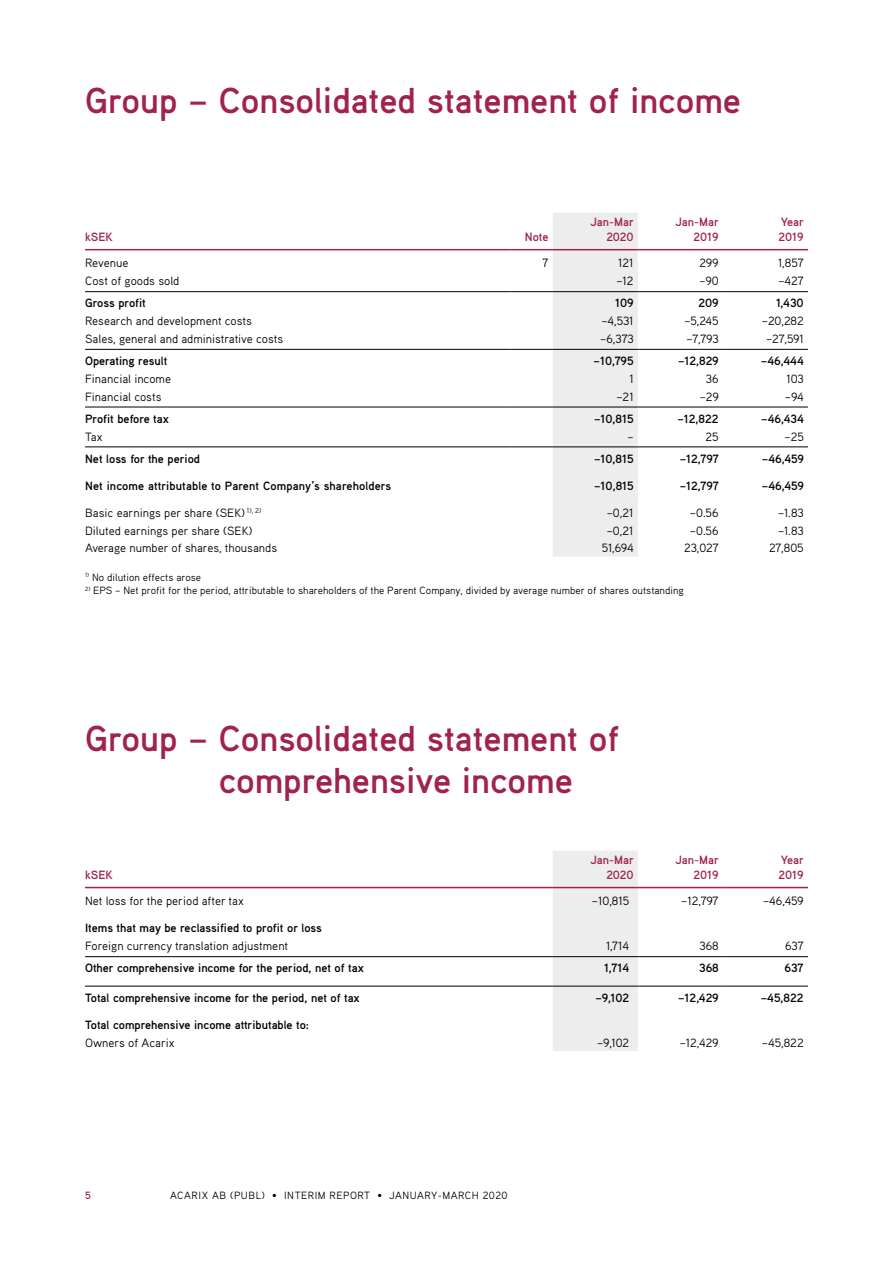
<style>
.page{position:relative;width:893px;height:1263px;background:#fff}
.page>*{position:absolute;margin:0;border:0;box-sizing:border-box;transform-origin:0 0}
.t1{font:700 36px/42px "Aaux Pro OT";color:#a1224c}
.t2{font:12px "Aaux Pro OT";color:#000}
.t3{font:700 12px "Aaux Pro OT";color:#000}
.t4{font:700 12px/15px "Aaux Pro OT";color:#a1224c;text-align:right}
.t5{font:10.5px "Aaux Pro OT";color:#000}
.t6{font:10.5px "Aaux Pro OT";letter-spacing:.05em;color:#000}
.t7{font:700 10.5px "Aaux Pro OT";color:#a1224c}
</style>
<div class="page">
<div style="left:553px;top:213px;width:85px;height:344px;background:#ededed"></div>
<hr style="left:638px;top:249px;width:85px;height:1px;background:#a1224c">
<hr style="left:638px;top:291px;width:85px;height:1px;background:#000">
<hr style="left:638px;top:349px;width:85px;height:1px;background:#000">
<hr style="left:638px;top:407px;width:85px;height:1px;background:#000">
<hr style="left:638px;top:447px;width:85px;height:1px;background:#000">
<hr style="left:85px;top:291px;width:425px;height:1px;background:#000">
<hr style="left:510px;top:291px;width:43px;height:1px;background:#000">
<hr style="left:553px;top:291px;width:85px;height:1px;background:#000">
<hr style="left:723px;top:291px;width:85px;height:1px;background:#000">
<hr style="left:85px;top:349px;width:425px;height:1px;background:#000">
<hr style="left:510px;top:349px;width:43px;height:1px;background:#000">
<hr style="left:553px;top:349px;width:85px;height:1px;background:#000">
<hr style="left:723px;top:349px;width:85px;height:1px;background:#000">
<hr style="left:85px;top:407px;width:425px;height:1px;background:#000">
<hr style="left:510px;top:407px;width:43px;height:1px;background:#000">
<hr style="left:553px;top:407px;width:85px;height:1px;background:#000">
<hr style="left:723px;top:407px;width:85px;height:1px;background:#000">
<hr style="left:85px;top:447px;width:425px;height:1px;background:#000">
<hr style="left:510px;top:447px;width:43px;height:1px;background:#000">
<hr style="left:553px;top:447px;width:85px;height:1px;background:#000">
<hr style="left:723px;top:447px;width:85px;height:1px;background:#000">
<hr style="left:85px;top:249px;width:425px;height:1px;background:#a1224c">
<hr style="left:510px;top:249px;width:43px;height:1px;background:#a1224c">
<hr style="left:553px;top:249px;width:85px;height:1px;background:#a1224c">
<hr style="left:723px;top:249px;width:85px;height:1px;background:#a1224c">
<div style="left:553px;top:851px;width:85px;height:200px;background:#ededed"></div>
<hr style="left:553px;top:986px;width:85px;height:1px;background:#000">
<hr style="left:638px;top:956px;width:85px;height:1px;background:#000">
<hr style="left:85px;top:986px;width:468px;height:1px;background:#000">
<hr style="left:638px;top:986px;width:85px;height:1px;background:#000">
<hr style="left:723px;top:986px;width:85px;height:1px;background:#000">
<hr style="left:85px;top:956px;width:468px;height:1px;background:#000">
<hr style="left:723px;top:956px;width:85px;height:1px;background:#000">
<hr style="left:553px;top:956px;width:85px;height:1px;background:#000">
<hr style="left:85px;top:887px;width:468px;height:1px;background:#a1224c">
<hr style="left:638px;top:887px;width:85px;height:1px;background:#a1224c">
<hr style="left:553px;top:887px;width:85px;height:1px;background:#a1224c">
<hr style="left:723px;top:887px;width:85px;height:1px;background:#a1224c">
<h1 class="t1" style="left:85px;top:78px;width:657px">Group – Consolidated statement of income</h1>
<p class="t4" style="left:85px;top:229px;width:29px">kSEK</p>
<p class="t4" style="left:525px;top:229px;width:25px">Note</p>
<p class="t4" style="left:590px;top:214px;width:45px">Jan-Mar<br>2020</p>
<p class="t4" style="left:675px;top:214px;width:45px">Jan-Mar<br>2019</p>
<p class="t4" style="left:779px;top:214px;width:27px;text-align:left">Year<br>2019</p>
<p class="t2" style="left:85px;top:256px;width:45px">Revenue</p>
<p class="t2" style="left:543px;top:256px;width:8px">7</p>
<p class="t2" style="left:618px;top:256px;width:17px">121</p>
<p class="t2" style="left:699px;top:256px;width:21px">299</p>
<p class="t2" style="left:778px;top:256px;width:27px">1,857</p>
<p class="t2" style="left:85px;top:274px;width:96px">Cost of goods sold</p>
<p class="t2" style="left:616px;top:274px;width:19px">–12</p>
<p class="t2" style="left:699px;top:274px;width:21px">–90</p>
<p class="t2" style="left:778px;top:274px;width:27px">–427</p>
<p class="t3" style="left:85px;top:295px;width:62px">Gross profit</p>
<p class="t3" style="left:615px;top:295px;width:20px">109</p>
<p class="t3" style="left:699px;top:295px;width:22px">209</p>
<p class="t3" style="left:776px;top:295px;width:29px">1,430</p>
<p class="t2" style="left:85px;top:313px;width:168px">Research and development costs</p>
<p class="t2" style="left:601px;top:313px;width:34px">–4,531</p>
<p class="t2" style="left:684px;top:313px;width:36px">–5,245</p>
<p class="t2" style="left:762px;top:313px;width:43px">–20,282</p>
<p class="t2" style="left:85px;top:331px;width:200px">Sales, general and administrative costs</p>
<p class="t2" style="left:600px;top:331px;width:35px">–6,373</p>
<p class="t2" style="left:686px;top:331px;width:34px">–7,793</p>
<p class="t2" style="left:766px;top:331px;width:39px">–27,591</p>
<p class="t3" style="left:85px;top:353px;width:84px">Operating result</p>
<p class="t3" style="left:594px;top:353px;width:42px">–10,795</p>
<p class="t3" style="left:678px;top:353px;width:42px">–12,829</p>
<p class="t3" style="left:761px;top:353px;width:44px">–46,444</p>
<p class="t2" style="left:85px;top:371px;width:87px">Financial income</p>
<p class="t2" style="left:629px;top:371px;width:6px">1</p>
<p class="t2" style="left:706px;top:371px;width:14px">36</p>
<p class="t2" style="left:786px;top:371px;width:19px">103</p>
<p class="t2" style="left:85px;top:389px;width:78px">Financial costs</p>
<p class="t2" style="left:616px;top:389px;width:19px">–21</p>
<p class="t2" style="left:700px;top:389px;width:20px">–29</p>
<p class="t2" style="left:785px;top:389px;width:20px">–94</p>
<p class="t3" style="left:85px;top:411px;width:85px">Profit before tax</p>
<p class="t3" style="left:594px;top:411px;width:41px">–10,815</p>
<p class="t3" style="left:677px;top:411px;width:43px">–12,822</p>
<p class="t3" style="left:761px;top:411px;width:44px">–46,434</p>
<p class="t2" style="left:85px;top:429px;width:19px">Tax</p>
<p class="t2" style="left:627px;top:429px;width:8px">–</p>
<p class="t2" style="left:706px;top:429px;width:15px">25</p>
<p class="t2" style="left:784px;top:429px;width:21px">–25</p>
<p class="t3" style="left:85px;top:451px;width:116px">Net loss for the period</p>
<p class="t3" style="left:594px;top:451px;width:41px">–10,815</p>
<p class="t3" style="left:680px;top:451px;width:41px">–12,797</p>
<p class="t3" style="left:762px;top:451px;width:43px">–46,459</p>
<p class="t3" style="left:85px;top:478px;width:308px">Net income attributable to Parent Company’s shareholders</p>
<p class="t3" style="left:594px;top:478px;width:41px">–10,815</p>
<p class="t3" style="left:680px;top:478px;width:41px">–12,797</p>
<p class="t3" style="left:762px;top:478px;width:43px">–46,459</p>
<p class="t2" style="left:85px;top:505px;width:178px">Basic earnings per share (SEK) <sup>1),</sup> <sup>2)</sup></p>
<p class="t2" style="left:607px;top:505px;width:28px">–0,21</p>
<p class="t2" style="left:690px;top:505px;width:30px">–0.56</p>
<p class="t2" style="left:778px;top:505px;width:27px">–1.83</p>
<p class="t2" style="left:85px;top:523px;width:169px">Diluted earnings per share (SEK)</p>
<p class="t2" style="left:607px;top:523px;width:28px">–0,21</p>
<p class="t2" style="left:690px;top:523px;width:30px">–0.56</p>
<p class="t2" style="left:778px;top:523px;width:27px">–1.83</p>
<p class="t2" style="left:85px;top:541px;width:194px">Average number of shares, thousands</p>
<p class="t2" style="left:602px;top:541px;width:33px">51,694</p>
<p class="t2" style="left:684px;top:541px;width:36px">23,027</p>
<p class="t2" style="left:769px;top:541px;width:36px">27,805</p>
<p class="t5" style="left:85px;top:570px;width:118px"><sup>1)</sup> No dilution effects arose</p>
<p class="t5" style="left:85px;top:584px;width:600px"><sup>2)</sup> EPS – Net profit for the period, attributable to shareholders of the Parent Company, divided by average number of shares outstanding</p>
<h1 class="t1" style="left:219px;top:716px;width:402px;text-indent:-134px">Group – Consolidated statement of comprehensive income</h1>
<p class="t4" style="left:85px;top:867px;width:29px">kSEK</p>
<p class="t4" style="left:590px;top:852px;width:45px">Jan-Mar<br>2020</p>
<p class="t4" style="left:675px;top:852px;width:45px">Jan-Mar<br>2019</p>
<p class="t4" style="left:779px;top:852px;width:27px;text-align:left">Year<br>2019</p>
<p class="t2" style="left:85px;top:894px;width:160px">Net loss for the period after tax</p>
<p class="t2" style="left:592px;top:894px;width:39px">–10,815</p>
<p class="t2" style="left:681px;top:894px;width:39px">–12,797</p>
<p class="t2" style="left:763px;top:894px;width:42px">–46,459</p>
<p class="t3" style="left:85px;top:921px;width:238px">Items that may be reclassified to profit or loss</p>
<p class="t2" style="left:85px;top:938px;width:205px">Foreign currency translation adjustment</p>
<p class="t2" style="left:606px;top:938px;width:25px">1,714</p>
<p class="t2" style="left:700px;top:938px;width:21px">368</p>
<p class="t2" style="left:785px;top:938px;width:20px">637</p>
<p class="t3" style="left:85px;top:960px;width:280px">Other comprehensive income for the period, net of tax</p>
<p class="t3" style="left:604px;top:960px;width:27px">1,714</p>
<p class="t3" style="left:699px;top:960px;width:21px">368</p>
<p class="t3" style="left:785px;top:960px;width:21px">637</p>
<p class="t3" style="left:85px;top:990px;width:276px">Total comprehensive income for the period, net of tax</p>
<p class="t3" style="left:595px;top:990px;width:35px">–9,102</p>
<p class="t3" style="left:678px;top:990px;width:42px">–12,429</p>
<p class="t3" style="left:761px;top:990px;width:44px">–45,822</p>
<p class="t3" style="left:85px;top:1017px;width:226px">Total comprehensive income attributable to:</p>
<p class="t2" style="left:85px;top:1035px;width:91px">Owners of Acarix</p>
<p class="t2" style="left:597px;top:1035px;width:34px">–9,102</p>
<p class="t2" style="left:680px;top:1035px;width:40px">–12,429</p>
<p class="t2" style="left:762px;top:1035px;width:43px">–45,822</p>
<p class="t7" style="left:85px;top:1188px;width:7px">5</p>
<p class="t6" style="left:170px;top:1188px;width:339px">ACARIX AB (PUBL) • INTERIM REPORT • JANUARY-MARCH 2020</p>
</div>
